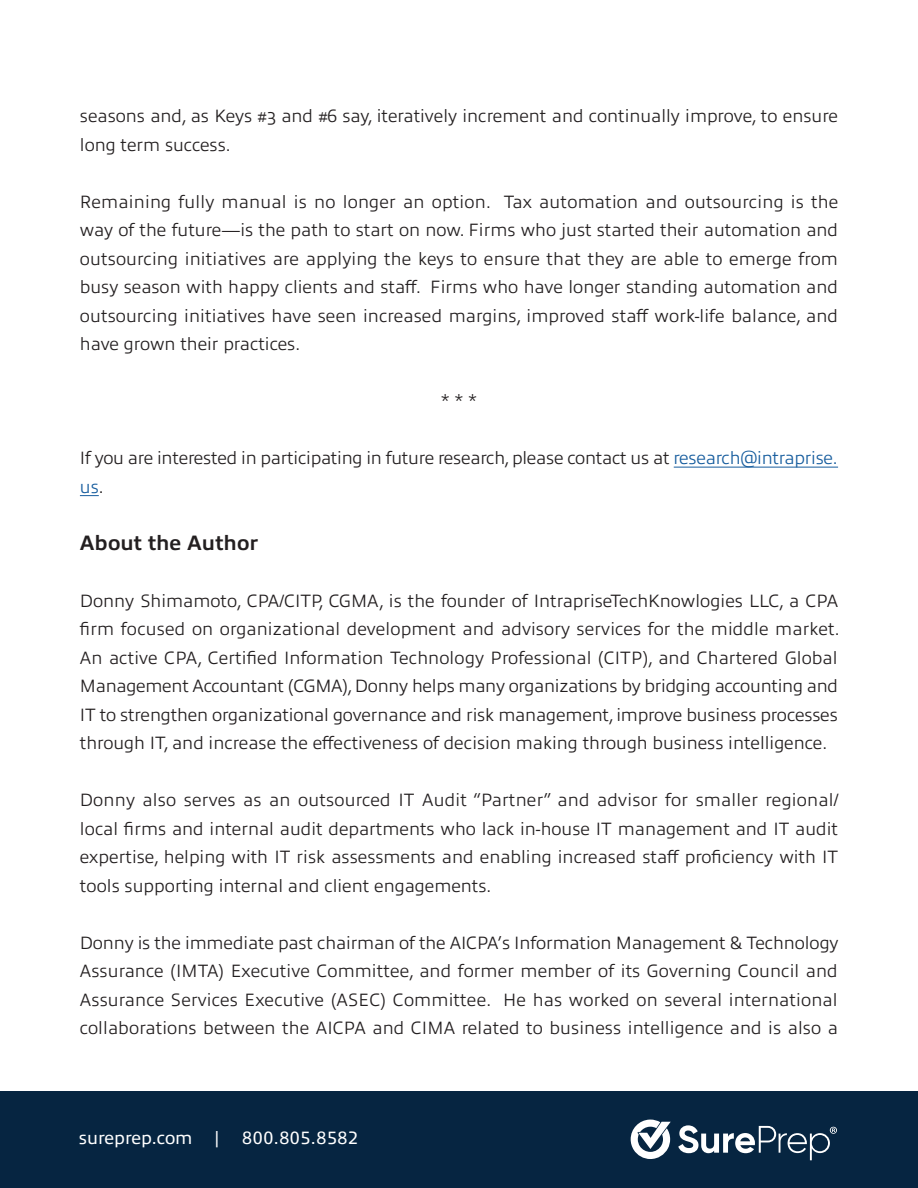
<style>
.page{position:relative;width:918px;height:1188px;background:#fff}
.page>*{position:absolute;margin:0;border:0;box-sizing:border-box;transform-origin:0 0}
.t1{font:700 21px "Allumi Std";color:#231f20}
.t2{font:300 18px/28.5px "Allumi Std";color:#231f20;text-align:justify}
.t3{font:18px "Allumi Std";color:#fff}
.t4{font:18px "Allumi Std";letter-spacing:.03em;color:#fff}
.s1{color:#175d9e}
</style>
<div class="page">
<div style="left:0;top:1092px;width:918px;height:96px;background:#062541"></div>
<svg style="left:678px;top:1125px;width:159px;height:35px"></svg>
<svg style="left:631px;top:1120px;width:40px;height:39px"></svg>
<hr style="left:674px;top:467px;width:164px;height:1px;background:#175d9e">
<svg style="left:80px;top:495px;width:19px;height:1px"></svg>
<p class="t2" style="left:80px;top:102px;width:760px">seasons and, as Keys #3 and #6 say, iteratively increment and continually improve, to ensure long term success.</p>
<p class="t2" style="left:80px;top:188px;width:760px">Remaining fully manual is no longer an option. Tax automation and outsourcing is the way of the future—is the path to start on now. Firms who just started their automation and outsourcing initiatives are applying the keys to ensure that they are able to emerge from busy season with happy clients and staff. Firms who have longer standing automation and outsourcing initiatives have seen increased margins, improved staff work-life balance, and have grown their practices.</p>
<p class="t2" style="left:441px;top:387px;width:38px">* * *</p>
<p class="t2" style="left:80px;top:444px;width:759px">If you are interested in participating in future research, please contact us at <span class="s1">research@intraprise. us</span>.</p>
<p class="t1" style="left:80px;top:531px;width:180px">About the Author</p>
<p class="t2" style="left:80px;top:587px;width:761px">Donny Shimamoto, CPA/CITP, CGMA, is the founder of IntrapriseTechKnowlogies LLC, a CPA firm focused on organizational development and advisory services for the middle market.<br>An active CPA, Certified Information Technology Professional (CITP), and Chartered Global Management Accountant (CGMA), Donny helps many organizations by bridging accounting and IT to strengthen organizational governance and risk management, improve business processes through IT, and increase the effectiveness of decision making through business intelligence.</p>
<p class="t2" style="left:80px;top:786px;width:760px">Donny also serves as an outsourced IT Audit “Partner” and advisor for smaller regional/ local firms and internal audit departments who lack in-house IT management and IT audit expertise, helping with IT risk assessments and enabling increased staff proficiency with IT tools supporting internal and client engagements.</p>
<p class="t2" style="left:80px;top:929px;width:760px">Donny is the immediate past chairman of the AICPA’s Information Management &amp; Technology Assurance (IMTA) Executive Committee, and former member of its Governing Council and Assurance Services Executive (ASEC) Committee. He has worked on several international collaborations between the AICPA and CIMA related to business intelligence and is also a</p>
<p class="t3" style="left:79px;top:1128px;width:142px">sureprep.com |</p>
<p class="t4" style="left:242px;top:1128px;width:117px">800.805.8582</p>
</div>
